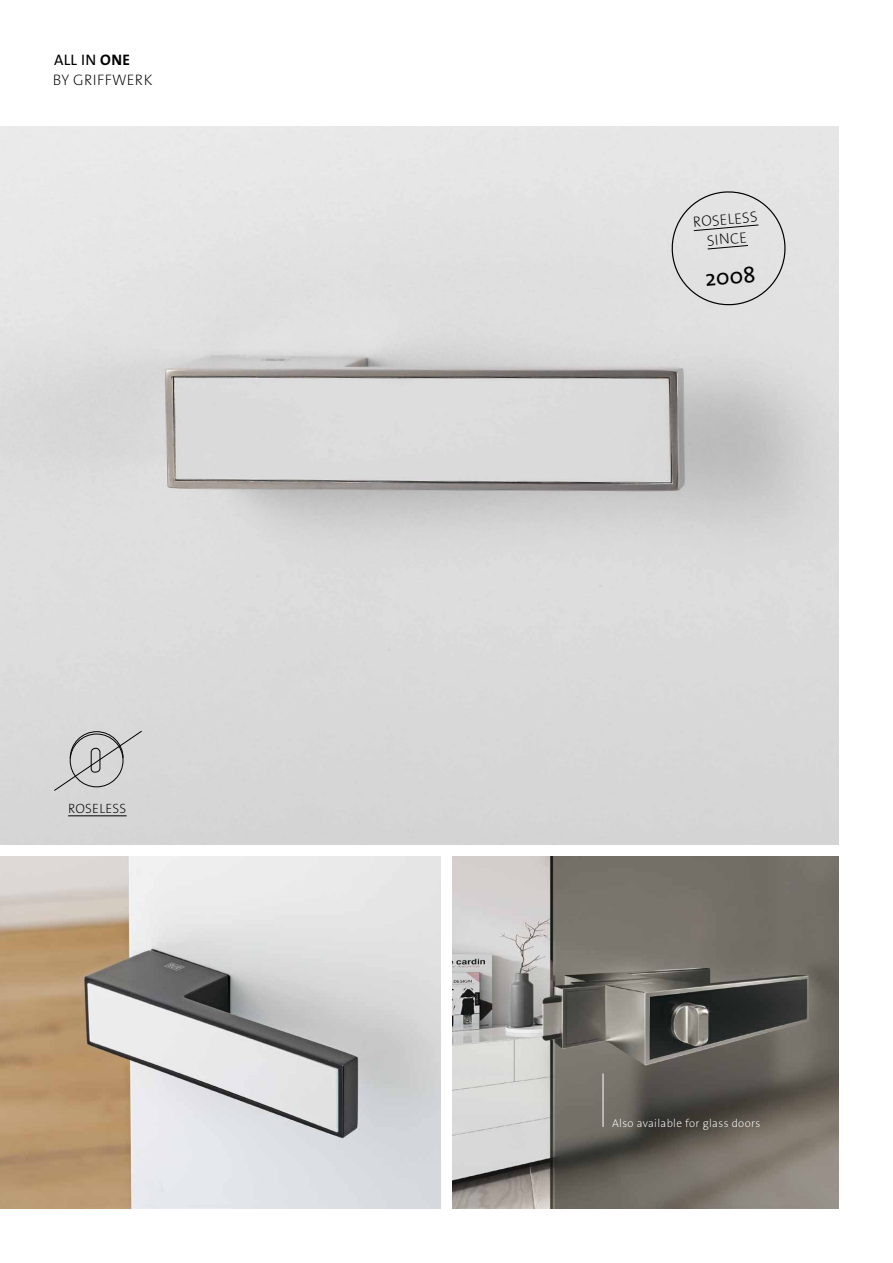
<style>
.page{position:relative;width:893px;height:1263px;background:#fff}
.page>*{position:absolute;margin:0;border:0;box-sizing:border-box;transform-origin:0 0}
.t1{font:22.5px "The Sans";color:#000}
.t2{font:200 15.3px/19.2px "The Sans Os F";letter-spacing:.02em;color:#000}
.t3{font:200 15px/19.5px "The Sans Os F";color:#000;text-align:center}
.t4{font:200 13.5px "The Sans Os F";letter-spacing:.02em;color:#000}
.t5{font:200 11.25px "The Sans Os F";letter-spacing:.03em;color:#fff}
.s1{font-weight:400}
.s2{font-weight:700}
</style>
<div class="page">
<img style="left:0;top:127px;width:839px;height:717px">
<img style="left:0;top:857px;width:440px;height:352px">
<svg style="left:670px;top:189px;width:117px;height:118px;background:#d9d9d9"></svg>
<img style="left:453px;top:857px;width:386px;height:352px">
<svg style="left:54px;top:730px;width:88px;height:61px;background:#c7c7c7"></svg>
<hr style="left:68px;top:815px;width:59px;height:1px;background:#000">
<hr style="left:603px;top:1073px;width:1px;height:54px;background:#fff">
<h2 class="t2" style="left:53px;top:51px;width:101px"><span class="s1">ALL IN</span> <span class="s2">ONE<br></span>BY GRIFFWERK</h2>
<p class="t4" style="left:68px;top:799px;width:60px">ROSELESS</p>
<h3 class="t3" style="left:692px;top:213px;width:66px;rotate:-5deg">ROSELESS<br>SINCE</h3>
<h1 class="t1" style="left:703px;top:260px;width:52px;rotate:-5deg">2008</h1>
<p class="t5" style="left:612px;top:1116px;width:150px">Also available for glass doors</p>
</div>
